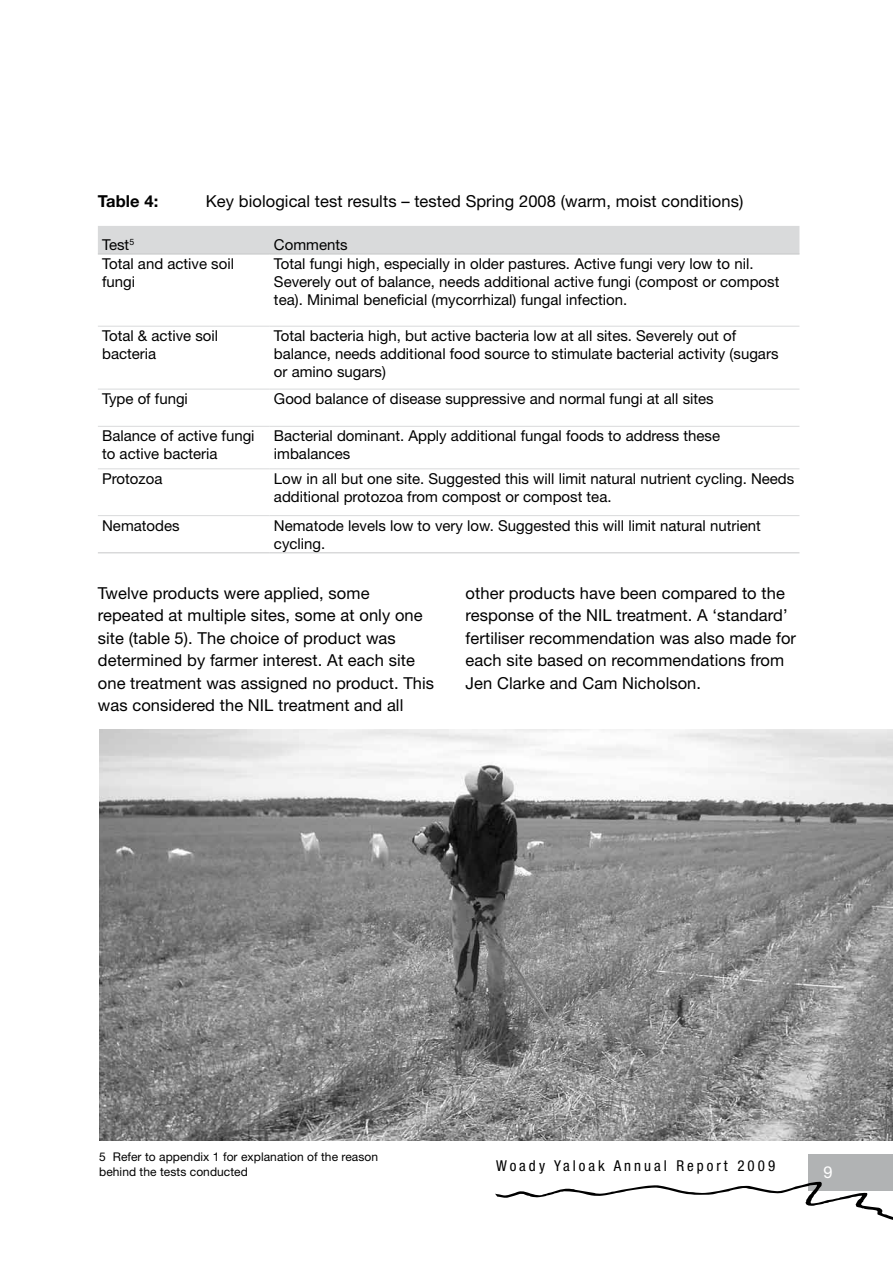
<style>
.page{position:relative;width:893px;height:1263px;background:#fff}
.page>*{position:absolute;margin:0;border:0;box-sizing:border-box;transform-origin:0 0}
.t1{font:16.5px/22.5px "Helvetica Neue LT Std";letter-spacing:.005em;color:#000}
.t2{font:700 16.5px "Helvetica Neue LT Std";letter-spacing:.005em;color:#000}
.t3{font:16.5px "Helvetica Neue LT Std";color:#fff}
.t4{font:15px/18px "Helvetica Neue LT Std";color:#000}
.t5{font:condensed 15px "Helvetica Neue LT Std";letter-spacing:.2em;color:#000}
.t6{font:12px/15px "Helvetica Neue LT Std";letter-spacing:.005em;color:#000}
</style>
<div class="page">
<div style="left:808px;top:1154px;width:85px;height:37px;background:#b1b3b4"></div>
<svg style="left:495px;top:1182px;width:398px;height:38px"></svg>
<div style="left:98px;top:226px;width:701px;height:28px;background:#d9dadb"></div>
<hr style="left:98px;top:326px;width:172px;height:1px;background:#d9dadb">
<hr style="left:270px;top:326px;width:529px;height:1px;background:#d9dadb">
<hr style="left:98px;top:389px;width:172px;height:1px;background:#d9dadb">
<hr style="left:270px;top:389px;width:529px;height:1px;background:#d9dadb">
<hr style="left:98px;top:426px;width:172px;height:1px;background:#d9dadb">
<hr style="left:270px;top:426px;width:529px;height:1px;background:#d9dadb">
<hr style="left:98px;top:469px;width:172px;height:1px;background:#d9dadb">
<hr style="left:270px;top:469px;width:529px;height:1px;background:#d9dadb">
<hr style="left:98px;top:515px;width:172px;height:1px;background:#d9dadb">
<hr style="left:270px;top:515px;width:529px;height:1px;background:#d9dadb">
<hr style="left:98px;top:254px;width:172px;height:1px;background:#c6c7c8">
<hr style="left:270px;top:254px;width:529px;height:1px;background:#c6c7c8">
<hr style="left:98px;top:553px;width:172px;height:1px;background:#c6c7c8">
<hr style="left:270px;top:553px;width:529px;height:1px;background:#c6c7c8">
<img style="left:99px;top:729px;width:794px;height:411px">
<p class="t2" style="left:98px;top:191px;width:62px">Table 4:</p>
<p class="t1" style="left:206px;top:190px;width:539px">Key biological test results – tested Spring 2008 (warm, moist conditions)</p>
<p class="t4" style="left:102px;top:235px;width:34px">Test<sup>5</sup></p>
<p class="t4" style="left:274px;top:235px;width:75px">Comments</p>
<p class="t4" style="left:102px;top:254px;width:133px">Total and active soil fungi</p>
<p class="t4" style="left:274px;top:254px;width:507px">Total fungi high, especially in older pastures. Active fungi very low to nil.<br>Severely out of balance, needs additional active fungi (compost or compost tea). Minimal beneficial (mycorrhizal) fungal infection.</p>
<p class="t4" style="left:102px;top:327px;width:118px">Total &amp; active soil bacteria</p>
<p class="t4" style="left:274px;top:327px;width:506px">Total bacteria high, but active bacteria low at all sites. Severely out of balance, needs additional food source to stimulate bacterial activity (sugars or amino sugars)</p>
<p class="t4" style="left:102px;top:389px;width:87px">Type of fungi</p>
<p class="t4" style="left:274px;top:389px;width:441px">Good balance of disease suppressive and normal fungi at all sites</p>
<p class="t4" style="left:102px;top:427px;width:154px">Balance of active fungi to active bacteria</p>
<p class="t4" style="left:274px;top:427px;width:448px">Bacterial dominant. Apply additional fungal foods to address these imbalances</p>
<p class="t4" style="left:102px;top:469px;width:62px">Protozoa</p>
<p class="t4" style="left:274px;top:469px;width:522px">Low in all but one site. Suggested this will limit natural nutrient cycling. Needs additional protozoa from compost or compost tea.</p>
<p class="t4" style="left:102px;top:516px;width:79px">Nematodes</p>
<p class="t4" style="left:274px;top:516px;width:488px">Nematode levels low to very low. Suggested this will limit natural nutrient cycling.</p>
<p class="t1" style="left:98px;top:581px;width:338px">Twelve products were applied, some repeated at multiple sites, some at only one site (table 5). The choice of product was determined by farmer interest. At each site one treatment was assigned no product. This was considered the NIL treatment and all</p>
<p class="t1" style="left:466px;top:581px;width:332px">other products have been compared to the response of the NIL treatment. A ‘standard’ fertiliser recommendation was also made for each site based on recommendations from Jen Clarke and Cam Nicholson.</p>
<p class="t6" style="left:99px;top:1149px;width:280px">5 Refer to appendix 1 for explanation of the reason behind the tests conducted</p>
<p class="t5" style="left:496px;top:1157px;width:281px">Woady Yaloak Annual Report 2009</p>
<p class="t3" style="left:823px;top:1162px;width:11px">9</p>
</div>
